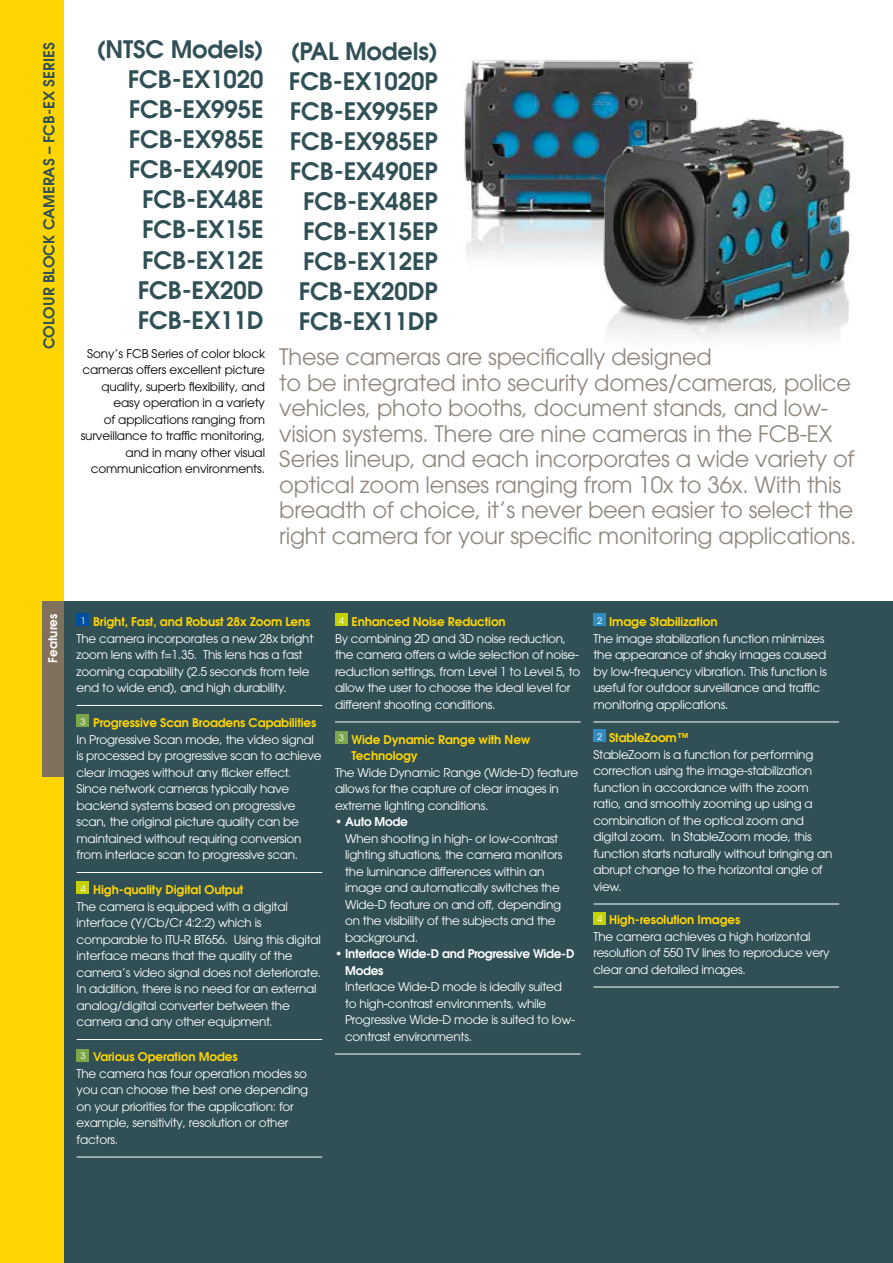
<style>
.page{position:relative;width:893px;height:1263px;background:#fff}
.page>*{position:absolute;margin:0;border:0;box-sizing:border-box;transform-origin:0 0}
.t1{font:600 24px/30px "Avant Garde";letter-spacing:-.005em;color:#315056;text-align:right}
.t2{font:22.5px/25.5px "ITC Avant Garde Pro";letter-spacing:-.01em;color:#918980}
.t3{font:600 15px "Avant Garde";color:#315056}
.t4{font:12px/16.5px "ITC Avant Garde Pro";letter-spacing:-.02em;color:#fff}
.t5{font:600 12px/16.5px "Avant Garde";letter-spacing:-.01em;color:#ffd500}
.t6{font:12px/16.5px "ITC Avant Garde Pro";letter-spacing:-.01em;color:#000;text-align:right}
.t7{font:600 12px/16.5px "ITC Avant Garde Pro";letter-spacing:-.02em;color:#fff}
.t8{font:600 12px "Avant Garde";color:#fff}
</style>
<div class="page">
<img style="left:459px;top:60px;width:241px;height:197px">
<img style="left:587px;top:111px;width:264px;height:228px">
<div style="left:0;top:0;width:64px;height:1263px;background:#ffd500"></div>
<div style="left:64px;top:601px;width:829px;height:662px;background:#315056"></div>
<hr style="left:77px;top:705px;width:245px;height:1px;background:#fff">
<hr style="left:77px;top:872px;width:245px;height:1px;background:#fff">
<hr style="left:77px;top:1039px;width:245px;height:1px;background:#fff">
<hr style="left:77px;top:1157px;width:245px;height:1px;background:#fff">
<div style="left:77px;top:613px;width:12px;height:13px;background:#004f9f"></div>
<div style="left:77px;top:714px;width:12px;height:13px;background:#7ca64b"></div>
<div style="left:77px;top:882px;width:12px;height:12px;background:#c3d200"></div>
<div style="left:77px;top:1049px;width:12px;height:12px;background:#7ca64b"></div>
<hr style="left:335px;top:722px;width:246px;height:1px;background:#fff">
<hr style="left:335px;top:1054px;width:246px;height:1px;background:#fff">
<div style="left:335px;top:613px;width:13px;height:13px;background:#c3d200"></div>
<div style="left:335px;top:731px;width:13px;height:13px;background:#7ca64b"></div>
<hr style="left:593px;top:722px;width:246px;height:1px;background:#fff">
<hr style="left:593px;top:904px;width:246px;height:1px;background:#fff">
<hr style="left:593px;top:987px;width:246px;height:1px;background:#fff">
<div style="left:593px;top:613px;width:13px;height:13px;background:#308bc1"></div>
<div style="left:593px;top:729px;width:13px;height:13px;background:#308bc1"></div>
<div style="left:593px;top:912px;width:13px;height:12px;background:#c3d200"></div>
<div style="left:43px;top:601px;width:21px;height:176px;background:#80715d"></div>
<p class="t3" style="left:39px;top:349px;width:308px;rotate:-90deg">COLOUR BLOCK CAMERAS – FCB-EX SERIES</p>
<h1 class="t1" style="left:97px;top:34px;width:169px">(NTSC Models)<br>FCB-EX1020<br>FCB-EX995E<br>FCB-EX985E<br>FCB-EX490E<br>FCB-EX48E<br>FCB-EX15E<br>FCB-EX12E<br>FCB-EX20D<br>FCB-EX11D</h1>
<h1 class="t1" style="left:289px;top:36px;width:151px;text-align:center">(PAL Models)<br>FCB-EX1020P<br>FCB-EX995EP<br>FCB-EX985EP<br>FCB-EX490EP<br>FCB-EX48EP<br>FCB-EX15EP<br>FCB-EX12EP<br>FCB-EX20DP<br>FCB-EX11DP</h1>
<p class="t6" style="left:81px;top:345px;width:186px">Sony’s FCB Series of color block cameras offers excellent picture quality, superb flexibility, and easy operation in a variety<br>of applications ranging from surveillance to traffic monitoring, and in many other visual communication environments.</p>
<p class="t2" style="left:279px;top:344px;width:579px">These cameras are specifically designed<br>to be integrated into security domes/cameras, police vehicles, photo booths, document stands, and low&shy;vision systems. There are nine cameras in the FCB-EX Series lineup, and each incorporates a wide variety of optical zoom lenses ranging from 10x to 36x. With this breadth of choice, it’s never been easier to select the right camera for your specific monitoring applications.</p>
<p class="t8" style="left:45px;top:663px;width:50px;rotate:-90deg">Features</p>
<p class="t5" style="left:80px;top:613px;width:232px"><sup>1</sup> Bright, Fast, and Robust 28x Zoom Lens</p>
<p class="t4" style="left:77px;top:630px;width:238px">The camera incorporates a new 28x bright zoom lens with f=1.35. This lens has a fast zooming capability (2.5 seconds from tele end to wide end), and high durability.</p>
<p class="t5" style="left:80px;top:714px;width:238px"><sup>3</sup> Progressive Scan Broadens Capabilities</p>
<p class="t4" style="left:77px;top:731px;width:246px">In Progressive Scan mode, the video signal is processed by progressive scan to achieve clear images without any flicker effect.<br>Since network cameras typically have backend systems based on progressive scan, the original picture quality can be maintained without requiring conversion from interlace scan to progressive scan.</p>
<p class="t5" style="left:80px;top:881px;width:165px"><sup>4</sup> High-quality Digital Output</p>
<p class="t4" style="left:77px;top:898px;width:246px">The camera is equipped with a digital interface (Y/Cb/Cr 4:2:2) which is comparable to ITU-R BT656. Using this digital interface means that the quality of the camera’s video signal does not deteriorate.<br>In addition, there is no need for an external analog/digital converter between the camera and any other equipment.</p>
<p class="t5" style="left:80px;top:1048px;width:159px"><sup>3</sup> Various Operation Modes</p>
<p class="t4" style="left:77px;top:1065px;width:233px">The camera has four operation modes so you can choose the best one depending on your priorities for the application: for example, sensitivity, resolution or other factors.</p>
<p class="t5" style="left:339px;top:613px;width:168px"><sup>4</sup> Enhanced Noise Reduction</p>
<p class="t4" style="left:335px;top:630px;width:247px">By combining 2D and 3D noise reduction, the camera offers a wide selection of noise&shy;reduction settings, from Level 1 to Level 5, to allow the user to choose the ideal level for different shooting conditions.</p>
<p class="t5" style="left:352px;top:731px;width:180px;text-indent:-13px"><sup>3</sup> Wide Dynamic Range with New<br>Technology</p>
<p class="t4" style="left:335px;top:764px;width:245px">The Wide Dynamic Range (Wide-D) feature allows for the capture of clear images in extreme lighting conditions.</p>
<p class="t7" style="left:335px;top:813px;width:74px">• Auto Mode</p>
<p class="t4" style="left:345px;top:830px;width:219px">When shooting in high- or low-contrast lighting situations, the camera monitors the luminance differences within an image and automatically switches the Wide-D feature on and off, depending on the visibility of the subjects and the background.</p>
<p class="t7" style="left:345px;top:945px;width:231px;text-indent:-10px">• Interlace Wide-D and Progressive Wide-D<br>Modes</p>
<p class="t4" style="left:345px;top:978px;width:232px">Interlace Wide-D mode is ideally suited to high-contrast environments, while Progressive Wide-D mode is suited to low&shy;contrast environments.</p>
<p class="t5" style="left:597px;top:613px;width:122px"><sup>2</sup> Image Stabilization</p>
<p class="t4" style="left:593px;top:630px;width:235px">The image stabilization function minimizes the appearance of shaky images caused by low-frequency vibration. This function is useful for outdoor surveillance and traffic monitoring applications.</p>
<p class="t5" style="left:597px;top:729px;width:93px"><sup>2</sup> StableZoom™</p>
<p class="t4" style="left:593px;top:746px;width:240px">StableZoom is a function for performing correction using the image-stabilization function in accordance with the zoom ratio, and smoothly zooming up using a combination of the optical zoom and digital zoom. In StableZoom mode, this function starts naturally without bringing an abrupt change to the horizontal angle of view.</p>
<p class="t5" style="left:597px;top:911px;width:145px"><sup>4</sup> High-resolution Images</p>
<p class="t4" style="left:593px;top:928px;width:238px">The camera achieves a high horizontal resolution of 550 TV lines to reproduce very clear and detailed images.</p>
</div>
